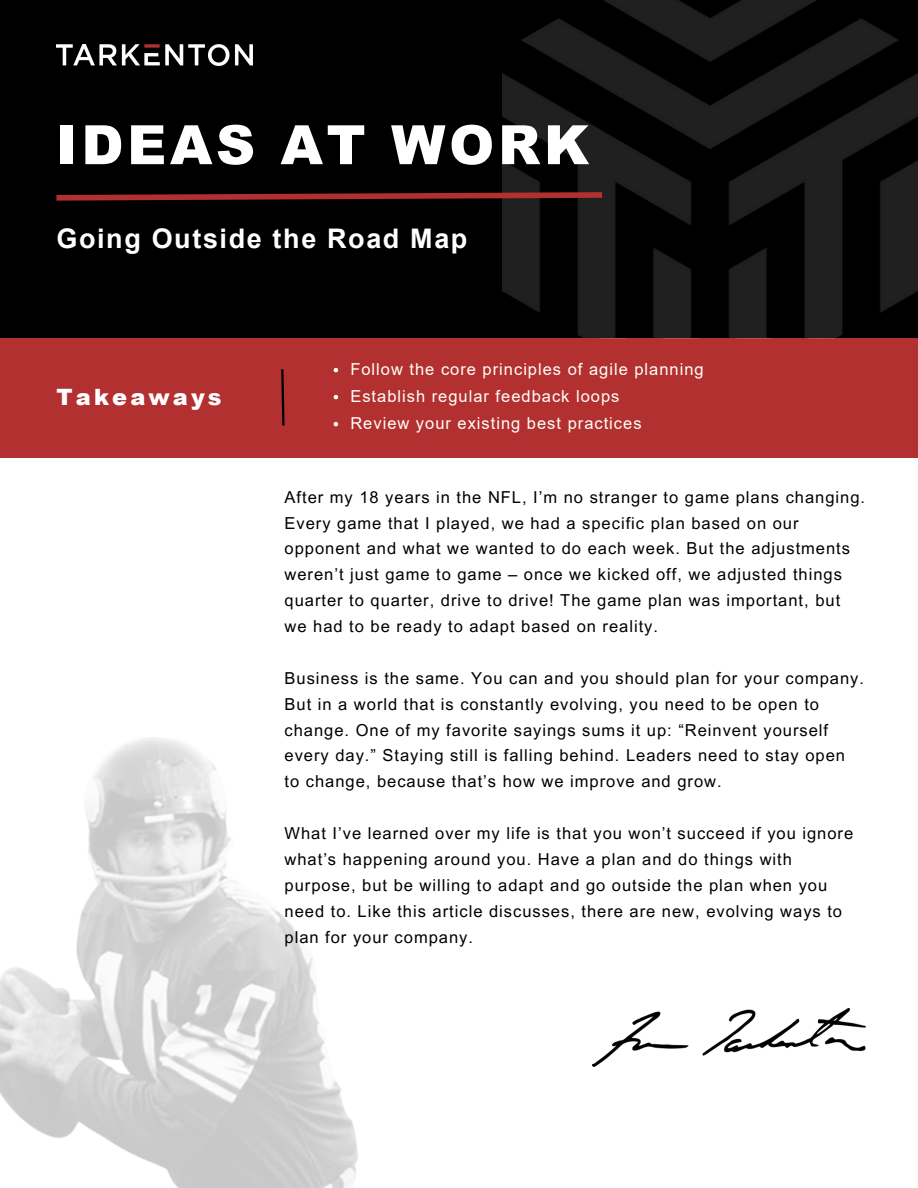
<style>
.page{position:relative;width:918px;height:1188px;background:#fff}
.page>*{position:absolute;margin:0;border:0;box-sizing:border-box;transform-origin:0 0}
.t1{font:900 54.3px "Arial";letter-spacing:.07em;color:#fff}
.t2{font:900 51px "Arial";color:#fff}
.t3{font:700 32.1px "Arial";letter-spacing:.06em;color:#fff}
.t4{font:700 27px "Arial";letter-spacing:.06em;color:#fff}
.t5{font:900 22.5px "Arial";letter-spacing:.14em;color:#fff}
.t6{font:16.5px/25.8px "Arial MT Pro";letter-spacing:.06em;color:#000}
.t7{font:16.5px "Arial";letter-spacing:.06em;color:#fffff9}
.s1{color:#b33030}
</style>
<div class="page">
<div style="left:0;top:337px;width:918px;height:120px;background:#b33030"></div>
<svg style="left:281px;top:369px;width:4px;height:57px"></svg>
<img style="left:0;top:738px;width:358px;height:450px">
<img style="left:592px;top:1009px;width:274px;height:57px">
<svg style="left:334px;top:368px;width:4px;height:4px"></svg>
<svg style="left:334px;top:395px;width:4px;height:4px"></svg>
<svg style="left:334px;top:422px;width:4px;height:4px"></svg>
<div style="left:0;top:0;width:918px;height:338px;background:#000"></div>
<img style="left:503px;top:0;width:415px;height:337px">
<img style="left:56px;top:44px;width:196px;height:22px">
<svg style="left:56px;top:189px;width:552px;height:14px"></svg>
<p class="t1" style="left:56px;top:104px;width:534px">IDEAS AT WORK</p>
<p class="t2" style="left:56px;top:112px;width:404px">Ideas at Work<span class="s1">.</span></p>
<p class="t3" style="left:56px;top:214px;width:353px">A different approach</p>
<p class="t4" style="left:56px;top:224px;width:412px">Going Outside the Road Map</p>
<p class="t5" style="left:56px;top:380px;width:167px">Takeaways</p>
<p class="t7" style="left:350px;top:360px;width:355px">Follow the core principles of agile planning</p>
<p class="t7" style="left:350px;top:387px;width:270px">Establish regular feedback loops</p>
<p class="t7" style="left:350px;top:414px;width:293px">Review your existing best practices</p>
<p class="t6" style="left:285px;top:486px;width:582px">After my 18 years in the NFL, I’m no stranger to game plans changing.<br>Every game that I played, we had a specific plan based on our opponent and what we wanted to do each week. But the adjustments weren’t just game to game – once we kicked off, we adjusted things quarter to quarter, drive to drive! The game plan was important, but we had to be ready to adapt based on reality.</p>
<p class="t6" style="left:285px;top:667px;width:581px">Business is the same. You can and you should plan for your company.<br>But in a world that is constantly evolving, you need to be open to change. One of my favorite sayings sums it up: “Reinvent yourself every day.” Staying still is falling behind. Leaders need to stay open<br>to change, because that’s how we improve and grow.</p>
<p class="t6" style="left:285px;top:822px;width:570px">What I’ve learned over my life is that you won’t succeed if you ignore what’s happening around you. Have a plan and do things with purpose, but be willing to adapt and go outside the plan when you need to. Like this article discusses, there are new, evolving ways to plan for your company.</p>
</div>
